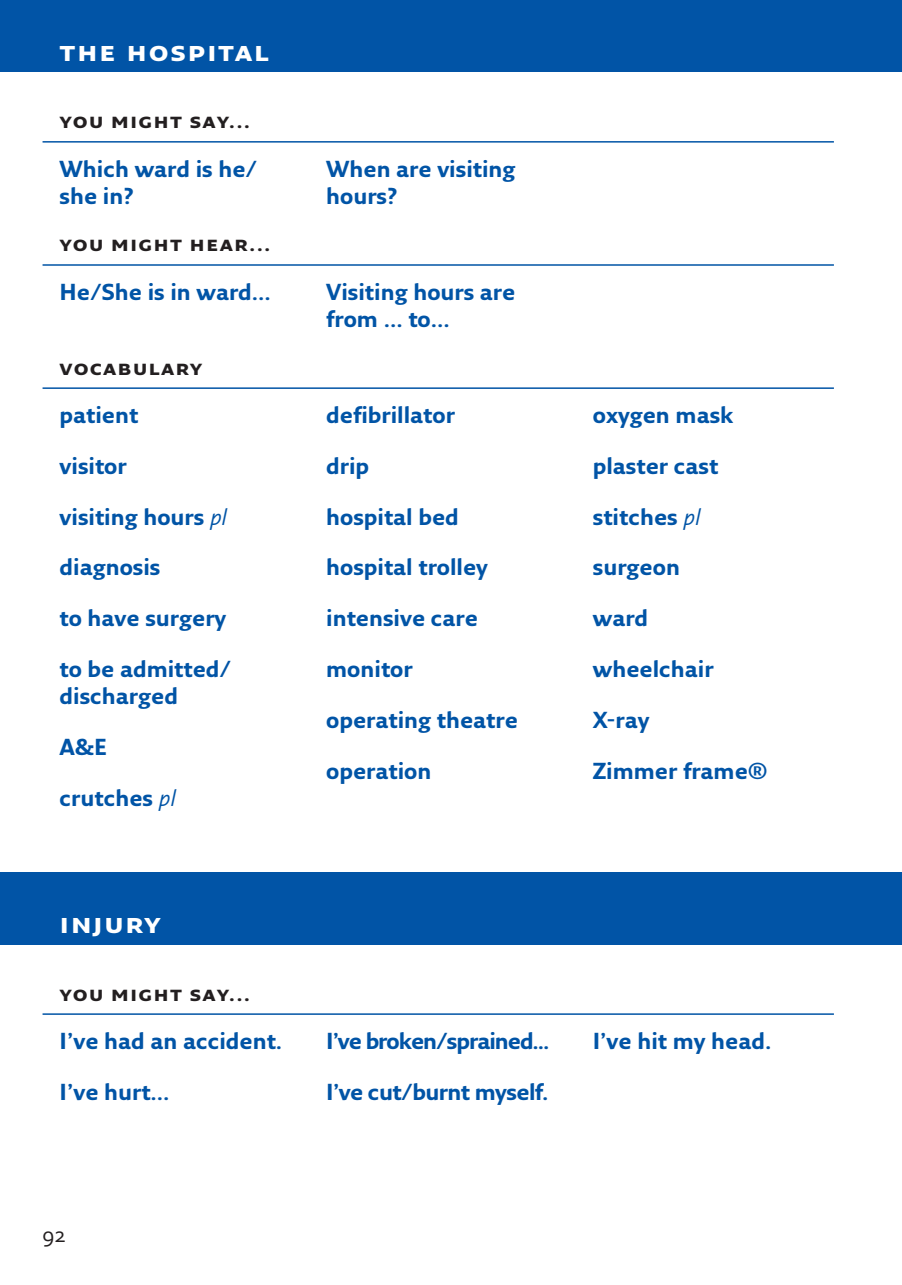
<style>
.page{position:relative;width:902px;height:1285px;background:#fff}
.page>*{position:absolute;margin:0;border:0;box-sizing:border-box;transform-origin:0 0}
.t1{font:700 30px "Fresco Sans SC";letter-spacing:.05em;color:#fff}
.t2{font:700 22.5px/27px "Fresco Sans";color:#0154a6}
.t3{font:700 22.5px/48.3px "Fresco Sans SC";letter-spacing:.05em;color:#231f20}
.t4{font:700 22.5px "Fresco Sans";letter-spacing:-.045em;color:#0154a6}
.t5{font:700 22.5px "Fresco Sans";letter-spacing:-.025em;color:#0154a6}
.t6{font:21px "Fresco Sans";color:#231f20}
.s1{font-family:"Fresco Sans";color:#0154a6}
.s2{font-family:"Fresco Sans SC";color:#231f20}
.s3{font-weight:400;font-style:italic}
</style>
<div class="page">
<div style="left:0;top:871px;width:901px;height:73px;background:#0154a6"></div>
<hr style="left:43px;top:1013px;width:790px;height:1px;background:#0154a6">
<div style="left:0;top:0;width:901px;height:72px;background:#0154a6"></div>
<hr style="left:43px;top:141px;width:790px;height:1px;background:#0154a6">
<hr style="left:43px;top:264px;width:790px;height:2px;background:#0154a6">
<hr style="left:43px;top:387px;width:790px;height:2px;background:#0154a6">
<p class="t1" style="left:60px;top:33px;width:211px">the hospital</p>
<p class="t3" style="left:60px;top:96px;width:199px">you might say...<br><span class="s1">Which ward is he/</span></p>
<p class="t2" style="left:60px;top:182px;width:76px">she in?</p>
<p class="t2" style="left:60px;top:219px;width:213px;line-height:48.3px"><span class="s2">you might hear...<br></span>He/She is in ward...</p>
<p class="t3" style="left:60px;top:342px;width:144px">vocabulary <span class="s1">patient</span></p>
<p class="t2" style="left:60px;top:452px;width:69px">visitor</p>
<p class="t2" style="left:60px;top:503px;width:169px">visiting hours <span class="s3">pl</span></p>
<p class="t2" style="left:60px;top:553px;width:102px">diagnosis</p>
<p class="t2" style="left:60px;top:604px;width:168px">to have surgery</p>
<p class="t2" style="left:60px;top:655px;width:173px">to be admitted/ discharged</p>
<p class="t2" style="left:60px;top:733px;width:49px">A&amp;E</p>
<p class="t2" style="left:60px;top:784px;width:118px">crutches <span class="s3">pl</span></p>
<p class="t1" style="left:60px;top:904px;width:103px">injury</p>
<p class="t2" style="left:60px;top:968px;width:224px;line-height:48.3px"><span class="s2">you might say...<br></span>I’ve had an accident.</p>
<p class="t2" style="left:60px;top:1077px;width:111px">I’ve hurt...</p>
<p class="t2" style="left:326px;top:155px;width:191px">When are visiting hours?</p>
<p class="t2" style="left:326px;top:278px;width:191px">Visiting hours are from ... to...</p>
<p class="t2" style="left:326px;top:401px;width:130px">defibrillator</p>
<p class="t2" style="left:326px;top:452px;width:44px">drip</p>
<p class="t2" style="left:326px;top:502px;width:134px">hospital bed</p>
<p class="t2" style="left:326px;top:553px;width:163px">hospital trolley</p>
<p class="t2" style="left:326px;top:604px;width:153px">intensive care</p>
<p class="t2" style="left:326px;top:655px;width:88px">monitor</p>
<p class="t2" style="left:326px;top:706px;width:193px">operating theatre</p>
<p class="t2" style="left:326px;top:756px;width:107px">operation</p>
<p class="t2" style="left:592px;top:401px;width:142px">oxygen mask</p>
<p class="t2" style="left:592px;top:452px;width:127px">plaster cast</p>
<p class="t2" style="left:592px;top:502px;width:109px">stitches <span class="s3">pl</span></p>
<p class="t2" style="left:592px;top:553px;width:89px">surgeon</p>
<p class="t2" style="left:592px;top:604px;width:57px">ward</p>
<p class="t2" style="left:592px;top:655px;width:122px">wheelchair</p>
<p class="t2" style="left:592px;top:706px;width:58px">X-ray</p>
<p class="t2" style="left:592px;top:756px;width:176px">Zimmer frame®</p>
<p class="t4" style="left:326px;top:1027px;width:225px">I’ve broken/sprained...</p>
<p class="t5" style="left:326px;top:1078px;width:224px">I’ve cut/burnt myself.</p>
<p class="t2" style="left:592px;top:1026px;width:180px">I’ve hit my head.</p>
<p class="t6" style="left:43px;top:1222px;width:25px">92</p>
</div>
